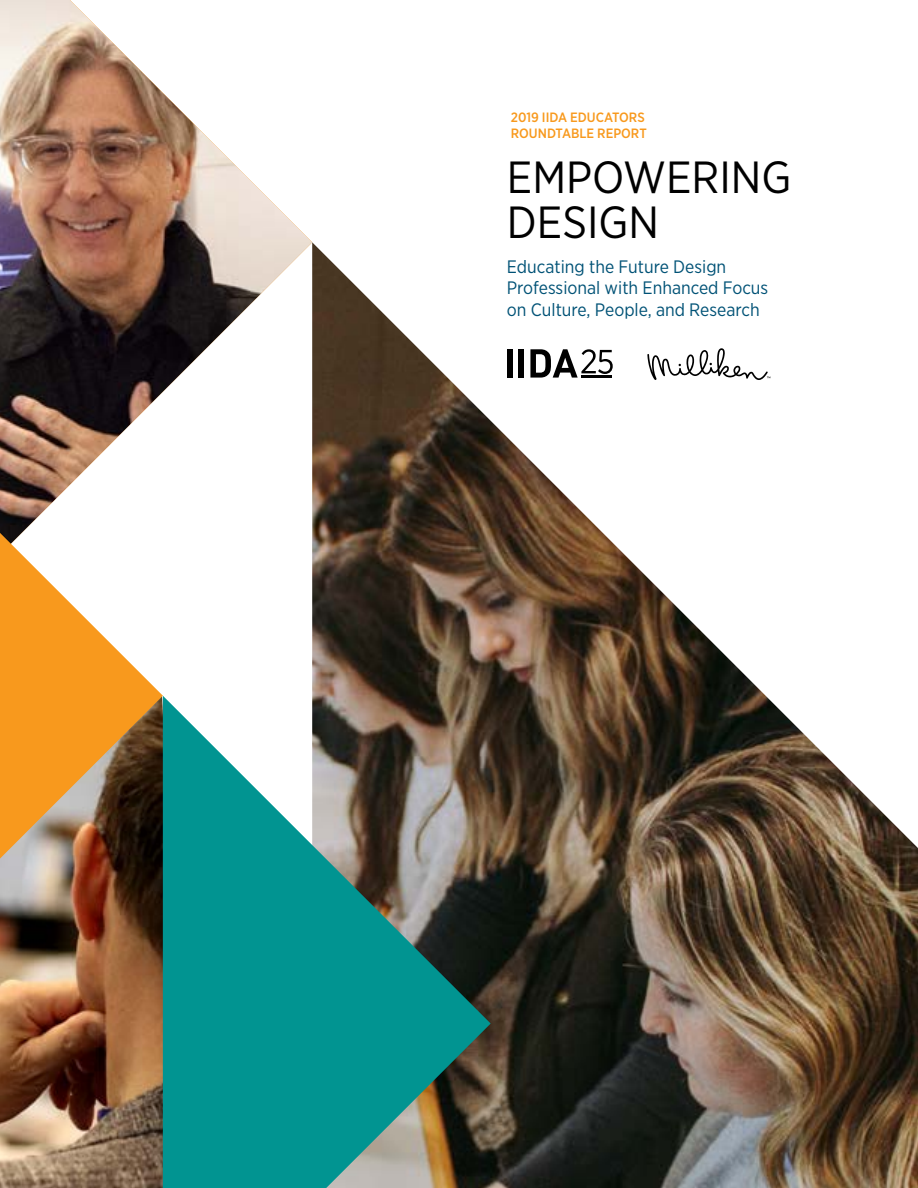
<style>
.page{position:relative;width:918px;height:1188px;background:#fff}
.page>*{position:absolute;margin:0;border:0;box-sizing:border-box;transform-origin:0 0}
.t1{font:45px/45px "Gotham Narrow";color:#000}
.t2{font:18px/21.6px "Gotham Narrow";color:#005276}
.t3{font:500 13.5px/16.2px "Gotham Narrow";color:#f8991d}
</style>
<div class="page">
<img style="left:0;top:859px;width:163px;height:329px">
<img style="left:0;top:0;width:312px;height:533px">
<img style="left:312px;top:242px;width:606px;height:946px">
<svg style="left:647px;top:348px;width:123px;height:32px"></svg>
<div style="left:507px;top:349px;width:5px;height:29px;background:#000"></div>
<div style="left:519px;top:349px;width:5px;height:29px;background:#000"></div>
<svg style="left:530px;top:349px;width:83px;height:29px"></svg>
<svg style="left:0;top:533px;width:163px;height:326px;fill:#f8991d"></svg>
<svg style="left:163px;top:696px;width:328px;height:492px;fill:#019491"></svg>
<p class="t3" style="left:511px;top:109px;width:137px">2019 IIDA EDUCATORS<br>ROUNDTABLE REPORT</p>
<h1 class="t1" style="left:507px;top:153px;width:286px">EMPOWERING<br>DESIGN</h1>
<p class="t2" style="left:507px;top:255px;width:263px">Educating the Future Design<br>Professional with Enhanced Focus on Culture, People, and Research</p>
</div>
